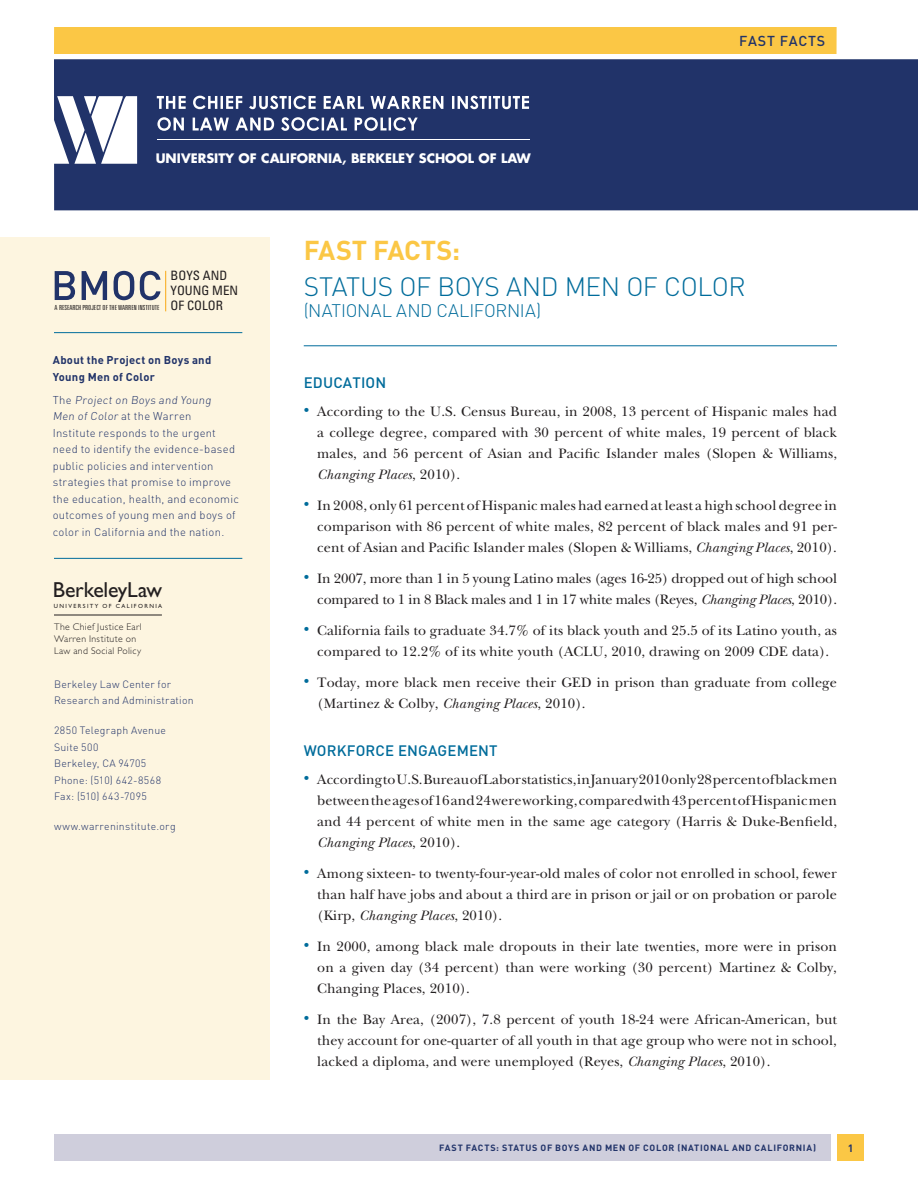
<style>
.page{position:relative;width:918px;height:1188px;background:#fff}
.page>*{position:absolute;margin:0;border:0;box-sizing:border-box;transform-origin:0 0}
.t1{font:700 27px "DIN";letter-spacing:-.005em;color:#fbc745}
.t2{font:300 26.25px "DIN";letter-spacing:.005em;color:#006c9b}
.t3{font:21.75px "Gill Sans";letter-spacing:-.01em;color:#231f20}
.t4{font:300 18px "DIN";letter-spacing:.16em;color:#006c9b}
.t5{font:500 15px "DIN";letter-spacing:.01em;color:#006c9b}
.t6{font:14.25px/21px "New Baskerville";letter-spacing:.01em;color:#231f20;text-align:justify}
.t7{font:14.25px/21px "New Baskerville";letter-spacing:-.01em;color:#231f20;text-align:right}
.t8{font:500 14.25px "DIN";letter-spacing:.05em;color:#213369}
.t9{font:condensed 12.9px/15.1px "Univers";color:#231f20}
.t10{font:700 12.75px "Futura";color:#fff}
.t11{font:300 11.25px/16.5px "DIN";letter-spacing:.025em;color:#213369}
.t12{font:700 11.25px/16.5px "DIN";letter-spacing:.025em;color:#213369}
.t13{font:300 10.5px/16.5px "DIN";letter-spacing:.025em;color:#213369}
.t14{font:700 10.5px "DIN";color:#213369}
.t15{font:300 9.75px/12px "Gill Sans";letter-spacing:.04em;color:#231f20}
.t16{font:700 9px "DIN";letter-spacing:.08em;color:#213369}
.t17{font:300 ultra-condensed 7.05px "Univers";color:#231f20;scale:1.33 1}
.t18{font:6px "Gill Sans";letter-spacing:.23em;color:#231f20}
.s1{font-weight:400;font-stretch:condensed;font-size:12.9px}
.s2{font-size:12px;color:#006c9b}
.s3{font-style:italic}
</style>
<div class="page">
<div style="left:54px;top:27px;width:783px;height:27px;background:#fbc745"></div>
<div style="left:54px;top:57px;width:864px;height:153px;background:#213369"></div>
<hr style="left:0;top:55px;width:918px;height:4px;background:#fff">
<div style="left:0;top:237px;width:270px;height:843px;background:#fdf5e0"></div>
<div style="left:837px;top:1134px;width:27px;height:27px;background:#fbc745"></div>
<div style="left:54px;top:1134px;width:776px;height:27px;background:#cfcedc"></div>
<hr style="left:54px;top:558px;width:188px;height:1px;background:#006c9b">
<hr style="left:54px;top:332px;width:188px;height:1px;background:#006c9b">
<svg style="left:55px;top:271px;width:106px;height:29px"></svg>
<hr style="left:165px;top:271px;width:1px;height:40px;background:#faaf18">
<hr style="left:54px;top:615px;width:108px;height:1px;background:#231f20">
<svg style="left:54px;top:96px;width:83px;height:68px"></svg>
<hr style="left:157px;top:139px;width:372px;height:1px;background:#fff">
<svg style="left:157px;top:117px;width:261px;height:14px"></svg>
<svg style="left:157px;top:96px;width:372px;height:13px"></svg>
<hr style="left:304px;top:346px;width:533px;height:1px;background:#006c9b">
<p class="t10" style="left:156px;top:150px;width:376px">UNIVERSITY OF CALIFORNIA, BERKELEY SCHOOL OF LAW</p>
<p class="t8" style="left:739px;top:32px;width:88px">FAST FACTS</p>
<p class="t9" style="left:171px;top:268px;width:69px">BOYS AND<br>YOUNG MEN</p>
<p class="t17" style="left:55px;top:304px;width:128px">A RESEARCH PROJECT OF THE WARREN INSTITUTE <span class="s1">OF COLOR</span></p>
<p class="t12" style="left:53px;top:351px;width:160px">About the Project on Boys and<br>Young Men of Color</p>
<p class="t11" style="left:53px;top:391px;width:188px">T he Project on Boys and Young<br>Men of Color at the Warren<br>Institute responds to the urgent need to identify the evidence-based public policies and intervention strategies that promise to improve the education, health, and economic outcomes of young men and boys of color in California and the nation.</p>
<h3 class="t3" style="left:53px;top:577px;width:111px">BerkeleyLaw</h3>
<p class="t18" style="left:54px;top:602px;width:110px">UNIVERSITY OF CALIFORNIA</p>
<p class="t15" style="left:54px;top:621px;width:89px">The Chief Justice Earl<br>Warren Institute on<br>Law and Social Policy</p>
<p class="t13" style="left:54px;top:676px;width:141px">Berkeley Law Center for<br>Research and Administration</p>
<p class="t13" style="left:54px;top:722px;width:114px">2850 Telegraph Avenue<br>Suite 500<br>Berkeley, CA 94705<br>Phone: (510) 642-8568<br>Fax: (510) 643-7095</p>
<p class="t13" style="left:54px;top:818px;width:123px">www.warreninstitute.org</p>
<h1 class="t1" style="left:304px;top:232px;width:158px">FAST FACTS:</h1>
<h2 class="t2" style="left:304px;top:270px;width:437px">Status of Boys and Men of Color</h2>
<p class="t4" style="left:304px;top:300px;width:16px">(Nat</p>
<p class="t4" style="left:341px;top:300px;width:201px">ional and California)</p>
<p class="t5" style="left:304px;top:373px;width:84px">EDUCATION</p>
<p class="t6" style="left:317px;top:401px;width:521px;text-indent:-14px"><span class="s2">•</span> According to the U.S. Census Bureau, in 2008, 13 percent of Hispanic males had a college degree, compared with 30 percent of white males, 19 percent of black males, and 56 percent of Asian and Pacific Islander males (Slopen &amp; Williams, <span class="s3">Changing Places</span>, 2010).</p>
<p class="t6" style="left:317px;top:495px;width:521px;text-indent:-14px"><span class="s2">•</span> In 2008, only 61 percent of Hispanic males had earned at least a high school degree in comparison with 86 percent of white males, 82 percent of black males and 91 per&shy;cent of Asian and Pacific Islander males (Slopen &amp; Williams, <span class="s3">Changing Places</span>, 2010).</p>
<p class="t7" style="left:304px;top:568px;width:535px"><span class="s2">•</span> In 2007, more than 1 in 5 young Latino males (ages 16-25) dropped out of high school compared to 1 in 8 Black males and 1 in 17 white males (Reyes, <span class="s3">Changing Places</span>, 2010).</p>
<p class="t6" style="left:304px;top:620px;width:535px;text-align:center"><span class="s2">•</span> California fails to graduate 34.7% of its black youth and 25.5 of its Latino youth, as compared to 12.2% of its white youth (ACLU, 2010, drawing on 2009 CDE data).</p>
<p class="t6" style="left:317px;top:672px;width:521px;text-indent:-14px"><span class="s2">•</span> Today, more black men receive their GED in prison than graduate from college (Martinez &amp; Colby, <span class="s3">Changing Places</span>, 2010).</p>
<p class="t5" style="left:304px;top:741px;width:195px">WORKFORCE ENGAGEMENT</p>
<p class="t6" style="left:317px;top:769px;width:522px;text-indent:-14px"><span class="s2">•</span> According to U.S. Bureau of Labor statistics, in January 2010 only 28 percent of black men between the ages of 16 and 24 were working, compared with 43 percent of Hispanic men and 44 percent of white men in the same age category (Harris &amp; Duke-Benfield, <span class="s3">Changing Places</span>, 2010).</p>
<p class="t6" style="left:317px;top:863px;width:521px;text-indent:-14px"><span class="s2">•</span> Among sixteen- to twenty-four-year-old males of color not enrolled in school, fewer than half have jobs and about a third are in prison or jail or on probation or parole (Kirp, <span class="s3">Changing Places</span>, 2010).</p>
<p class="t6" style="left:317px;top:936px;width:521px;text-indent:-14px"><span class="s2">•</span> In 2000, among black male dropouts in their late twenties, more were in prison on a given day (34 percent) than were working (30 percent) Martinez &amp; Colby, Changing Places, 2010).</p>
<p class="t6" style="left:317px;top:1009px;width:521px;text-indent:-14px"><span class="s2">•</span> In the Bay Area, (2007), 7.8 percent of youth 18-24 were African-American, but they account for one-quarter of all youth in that age group who were not in school, lacked a diploma, and were unemployed (Reyes, <span class="s3">Changing Places</span>, 2010).</p>
<p class="t16" style="left:439px;top:1142px;width:76px">FAST FACTS: Stat</p>
<p class="t16" style="left:525px;top:1142px;width:265px">us of Boys and Men of Color (NATIONAL AND CALIFORN</p>
<p class="t16" style="left:803px;top:1142px;width:15px">IA)</p>
<p class="t14" style="left:848px;top:1141px;width:7px">1</p>
</div>
